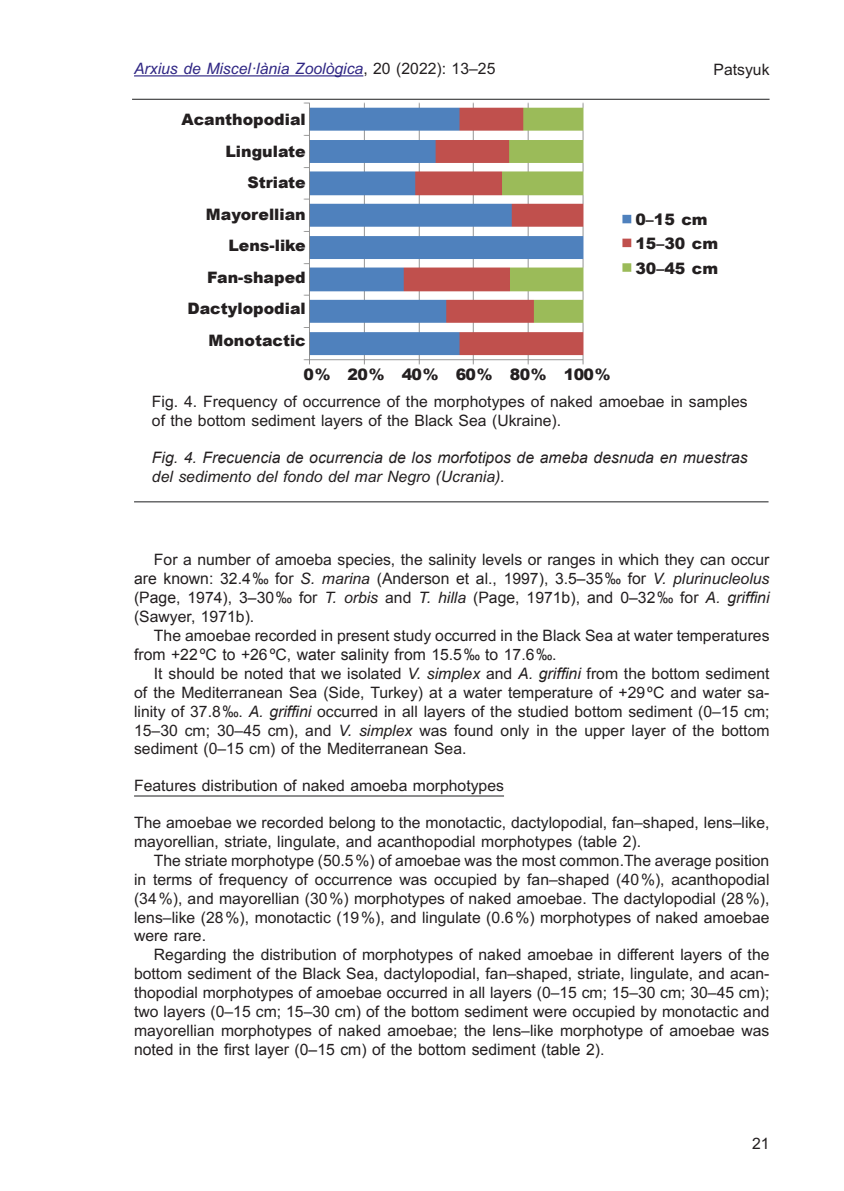
<style>
.page{position:relative;width:844px;height:1191px;background:#fff}
.page>*{position:absolute;margin:0;border:0;box-sizing:border-box;transform-origin:0 0}
.Normal_ang{font:15.75px/18.9px "Arial MT2";color:#231f20;text-align:justify}
.Norm_sult_ang{font:15.75px/18.9px "Arial MT2";color:#231f20;text-align:justify}
.Normal_ang-2{font:15.75px/18.9px "Arial";color:#231f20;text-align:justify}
.Normal_1º_ang{font:15.75px/18.9px "Arial MT2";color:#231f20}
.Peu_1_ang{font:15.75px/18.9px "Arial MT2";color:#231f20}
.Peu_2_esp{font:italic 15.75px/18.9px "Arial";color:#231f20}
.Normal_ang-3{font:900 15.75px "Arial";color:#231f20}
.t1{font:15.75px "Arial Italic MT2";color:#302784}
.Subtítol_2{font:15.75px "Arial MT2";color:#231f20}
.Normal_1º_ang-2{font:900 15.75px "Arial";color:#231f20}
.Normal_1º_ang-3{font:900 15.75px "Arial";letter-spacing:-.04em;color:#231f20}
.s1{font-family:"Arial MT2";color:#231f20}
.s2{font-family:"Arial Italic MT2";font-style:normal}
.s3{font-family:"Arial MT2"}
.s4{font-family:"Arial Italic MT2"}
.s5{font-style:italic}
.s6{font-family:"Arial"}
.s7{font-family:"Arial";font-style:italic}
</style>
<div class="page">
<hr style="left:134px;top:75px;width:229px;height:1px;background:#302784">
<hr style="left:134px;top:795px;width:370px;height:1px;background:#1d1e1f">
<img style="left:193px;top:98px;width:516px;height:267px">
<hr style="left:132px;top:99px;width:637px;height:1px;background:#1d1e1f">
<hr style="left:134px;top:501px;width:634px;height:1px;background:#1d1e1f">
<p class="t1" style="left:134px;top:58px;width:363px">Arxius de Miscel·lània Zoològica<span class="s1">, 20 (2022): 13–25</span></p>
<p class="Normal_ang" style="left:713px;top:60px;width:58px">Patsyuk</p>
<p class="Normal_ang-3" style="left:181px;top:108px;width:126px">Acanthopodial</p>
<p class="Normal_ang-3" style="left:225px;top:140px;width:82px">Lingulate</p>
<p class="Normal_ang-3" style="left:247px;top:171px;width:60px">Striate</p>
<p class="Normal_ang-3" style="left:206px;top:203px;width:101px">Mayorellian</p>
<p class="Normal_ang-3" style="left:228px;top:234px;width:79px">Lens-like</p>
<p class="Normal_ang-3" style="left:207px;top:266px;width:100px">Fan-shaped</p>
<p class="Normal_ang-3" style="left:187px;top:297px;width:120px">Dactylopodial</p>
<p class="Normal_ang-3" style="left:208px;top:329px;width:99px">Monotactic</p>
<p class="Normal_1º_ang-3" style="left:303px;top:363px;width:308px">0% 20% 40% 60% 80% 100%</p>
<p class="Normal_1º_ang-2" style="left:635px;top:208px;width:74px">0–15 cm</p>
<p class="Normal_1º_ang-2" style="left:635px;top:232px;width:84px">15–30 cm</p>
<p class="Normal_1º_ang-2" style="left:635px;top:257px;width:84px">30–45 cm</p>
<p class="Peu_1_ang" style="left:152px;top:392px;width:597px">Fig. 4. Frequency of occurrence of the morphotypes of naked amoebae in samples of the bottom sediment layers of the Black Sea (Ukraine).</p>
<p class="Peu_2_esp" style="left:152px;top:449px;width:597px">Fig. 4. Frecuencia de ocurrencia de los morfotipos de ameba desnuda en muestras <span class="s2">del sedimento del fondo del mar Negro (Ucrania).</span></p>
<p class="Normal_ang-2" style="left:134px;top:550px;width:636px;text-indent:20px"><span class="s3">For a number of amoeba species, the salinity levels or ranges in which they can occur </span>are known: 32.4‰ for <span class="s4">S. marina</span> (Anderson et al., 1997), 3.5–35‰ for <span class="s4">V. plurinucleolus </span>(Page, 1974), 3–30‰ for <span class="s4">T. orbis</span> <span class="s3">and</span> <span class="s4">T. hilla</span> (Page, 1971b), and 0–32‰ for <span class="s5">A. griffini </span><span class="s3">(Sawyer, 1971b).</span></p>
<p class="Normal_ang" style="left:134px;top:626px;width:636px;text-indent:20px">The amoebae recorded in present study occurred in the Black Sea at water temperatures <span class="s6">from +22ºС to +26ºС, water salinity from 15.5‰ to 17.6‰.</span></p>
<p class="Norm_sult_ang" style="left:134px;top:664px;width:637px;text-indent:20px">It should be noted that we isolated <span class="s4">V. simplex</span> and <span class="s7">A. griffini</span> from the bottom sediment of the Mediterranean Sea (Side, Turkey) at a water temperature of +29ºC and water sa&shy;linity of 37.8<span class="s6">‰.</span> <span class="s7">A. griffini</span> occurred in all layers of the studied bottom sediment (0–15 cm; 15–30 cm; 30–45 cm), and <span class="s4">V. simplex</span> was found only in the upper layer of the bottom sediment (0–15 cm) of the Mediterranean Sea.</p>
<p class="Subtítol_2" style="left:134px;top:775px;width:371px">Features distribution of naked amoeba morphotypes</p>
<p class="Normal_1º_ang" style="left:134px;top:813px;width:636px">The amoebae we recorded belong to the monotactic, dactylopodial, fan–shaped, lens–like, mayorellian, striate, lingulate, and acanthopodial morphotypes (table 2).</p>
<p class="Normal_ang" style="left:134px;top:851px;width:636px;text-indent:20px">The striate morphotype (50.5%) of amoebae was the most common.The average position in terms of frequency of occurrence was occupied by fan–shaped (40%), acanthopodial (34%), and mayorellian (30%) morphotypes of naked amoebae. The dactylopodial (28%), lens–like (28%), monotactic (19%), and lingulate (0.6%) morphotypes of naked amoebae were rare.</p>
<p class="Normal_ang" style="left:134px;top:945px;width:637px;text-indent:20px">Regarding the distribution of morphotypes of naked amoebae in different layers of the bottom sediment of the Black Sea, dactylopodial, fan–shaped, striate, lingulate, and acan&shy;thopodial morphotypes of amoebae occurred in all layers (0–15 cm; 15–30 cm; 30–45 cm); two layers (0–15 cm; 15–30 cm) of the bottom sediment were occupied by monotactic and mayorellian morphotypes of naked amoebae; the lens–like morphotype of amoebae was <span class="s6">noted in the first layer (0–15 cm) of the bottom sediment (table 2).</span></p>
<p class="Normal_ang" style="left:751px;top:1134px;width:19px">21</p>
</div>
